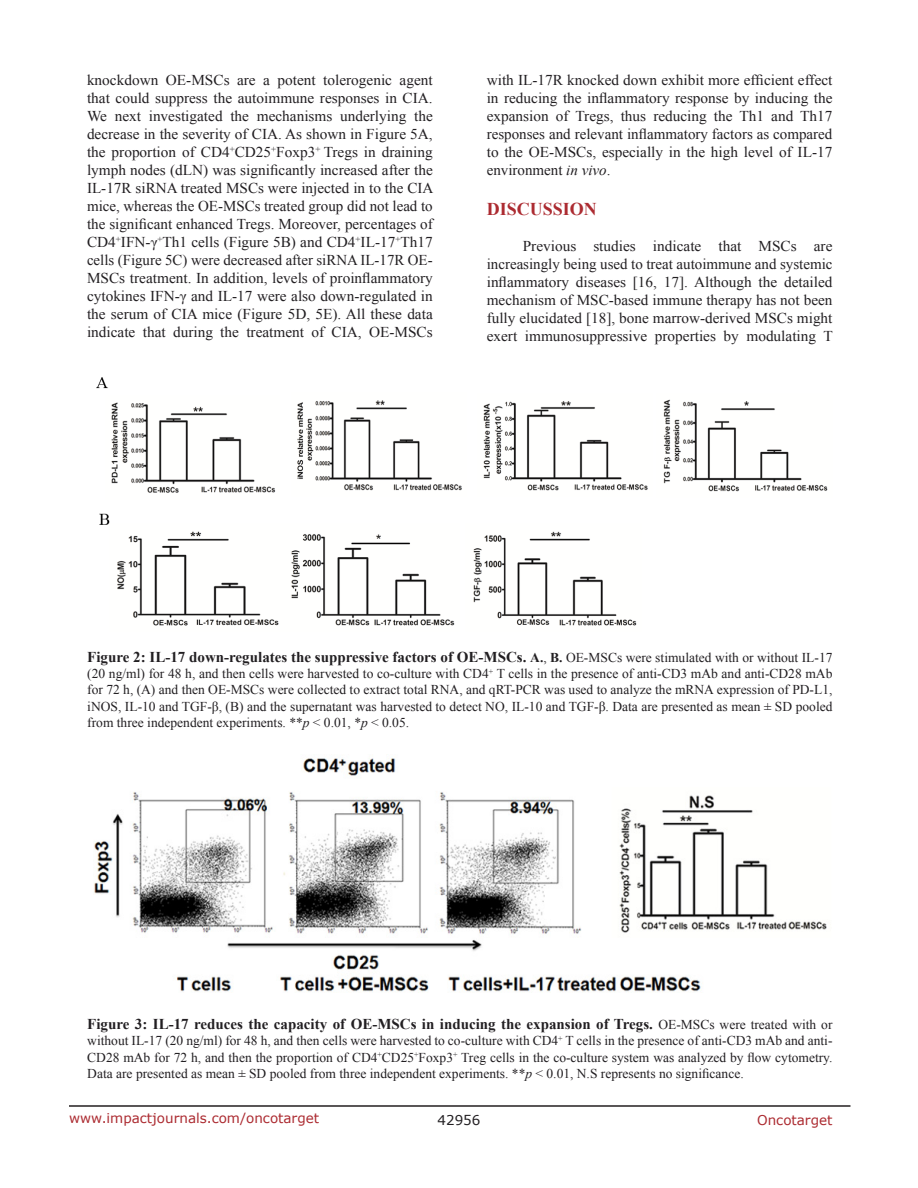
<style>
.page{position:relative;width:918px;height:1188px;background:#fff}
.page>*{position:absolute;margin:0;border:0;box-sizing:border-box;transform-origin:0 0}
.t1{font:700 18px "Times New Roman";color:#ac2b31}
.t2{font:15px/18px "Times New Roman";color:#221f22;text-align:justify}
.t3{font:700 15px "Times New Roman";color:#221f22}
.t4{font:13.5px/16.2px "Times New Roman";color:#221f22;text-align:justify}
.t5{font:13.5px "Verdana";color:#ac2b31}
.t6{font:13.5px "Verdana";color:#221f22}
.s1{font-style:italic}
.s2{font-size:13.5px}
.s3{font-weight:400;font-size:13.5px}
</style>
<div class="page">
<hr style="left:69px;top:1105px;width:781px;height:2px;background:#231f20">
<img style="left:96px;top:377px;width:732px;height:249px">
<img style="left:94px;top:758px;width:733px;height:235px">
<p class="t2" style="left:87px;top:71px;width:348px">knockdown OE-MSCs are a potent tolerogenic agent that could suppress the autoimmune responses in CIA.<br>We next investigated the mechanisms underlying the decrease in the severity of CIA. As shown in Figure 5A, the proportion of CD4<sup>+</sup>CD25<sup>+</sup>Foxp3<sup>+</sup> Tregs in draining lymph nodes (dLN) was significantly increased after the IL-17R siRNA treated MSCs were injected in to the CIA mice, whereas the OE-MSCs treated group did not lead to the significant enhanced Tregs. Moreover, percentages of CD4<sup>+</sup>IFN-γ<sup>+</sup>Th1 cells (Figure 5B) and CD4<sup>+</sup>IL-17<sup>+</sup>Th17 cells (Figure 5C) were decreased after siRNA IL-17R OE-MSCs treatment. In addition, levels of proinflammatory cytokines IFN-γ and IL-17 were also down-regulated in the serum of CIA mice (Figure 5D, 5E). All these data indicate that during the treatment of CIA, OE-MSCs</p>
<p class="t2" style="left:487px;top:71px;width:347px">with IL-17R knocked down exhibit more efficient effect in reducing the inflammatory response by inducing the expansion of Tregs, thus reducing the Th1 and Th17 responses and relevant inflammatory factors as compared to the OE-MSCs, especially in the high level of IL-17 environment <span class="s1">in vivo</span>.</p>
<p class="t1" style="left:487px;top:197px;width:112px">Discussion</p>
<p class="t2" style="left:487px;top:237px;width:348px;text-indent:36px">Previous studies indicate that MSCs are increasingly being used to treat autoimmune and systemic inflammatory diseases [16, 17]. Although the detailed mechanism of MSC-based immune therapy has not been fully elucidated [18], bone marrow-derived MSCs might exert immunosuppressive properties by modulating T</p>
<p class="t3" style="left:87px;top:647px;width:747px">Figure 2: IL-17 down-regulates the suppressive factors of OE-MSC s. <span class="s2">A.</span><span class="s3">,</span> <span class="s2">B.</span> <span class="s3">OE-MSCs were stimulated with or without IL-17</span></p>
<p class="t4" style="left:87px;top:665px;width:747px">(20 ng/ml) for 48 h, and then cells were harvested to co-culture with CD4<sup>+</sup> T cells in the presence of anti-CD3 mAb and anti-CD28 mAb for 72 h, (A) and then OE-MSCs were collected to extract total RNA, and qRT-PCR was used to analyze the mRNA expression of PD-L1, iNOS, IL-10 and TGF-β, (B) and the supernatant was harvested to detect NO, IL-10 and TGF-β. Data are presented as mean ± SD pooled from three independent experiments. **<span class="s1">p</span> &lt; 0.01, *<span class="s1">p</span> &lt; 0.05.</p>
<p class="t3" style="left:87px;top:1014px;width:747px">Figure 3: IL-17 reduces the capacity of OE-MSC s in inducing the expansion of Tregs. <span class="s3">OE-MSCs were treated with or</span></p>
<p class="t4" style="left:87px;top:1033px;width:747px">without IL-17 (20 ng/ml) for 48 h, and then cells were harvested to co-culture with CD4<sup>+</sup> T cells in the presence of anti-CD3 mAb and anti-CD28 mAb for 72 h, and then the proportion of CD4<sup>+</sup>CD25<sup>+</sup>Foxp3<sup>+</sup> Treg cells in the co-culture system was analyzed by flow cytometry.<br>Data are presented as mean ± SD pooled from three independent experiments. **<span class="s1">p</span> &lt; 0.01, N.S represents no significance.</p>
<p class="t5" style="left:69px;top:1109px;width:252px">www.impactjournals.com/oncotarget</p>
<p class="t6" style="left:438px;top:1111px;width:44px">42956</p>
<p class="t5" style="left:757px;top:1111px;width:77px">Oncotarget</p>
</div>
